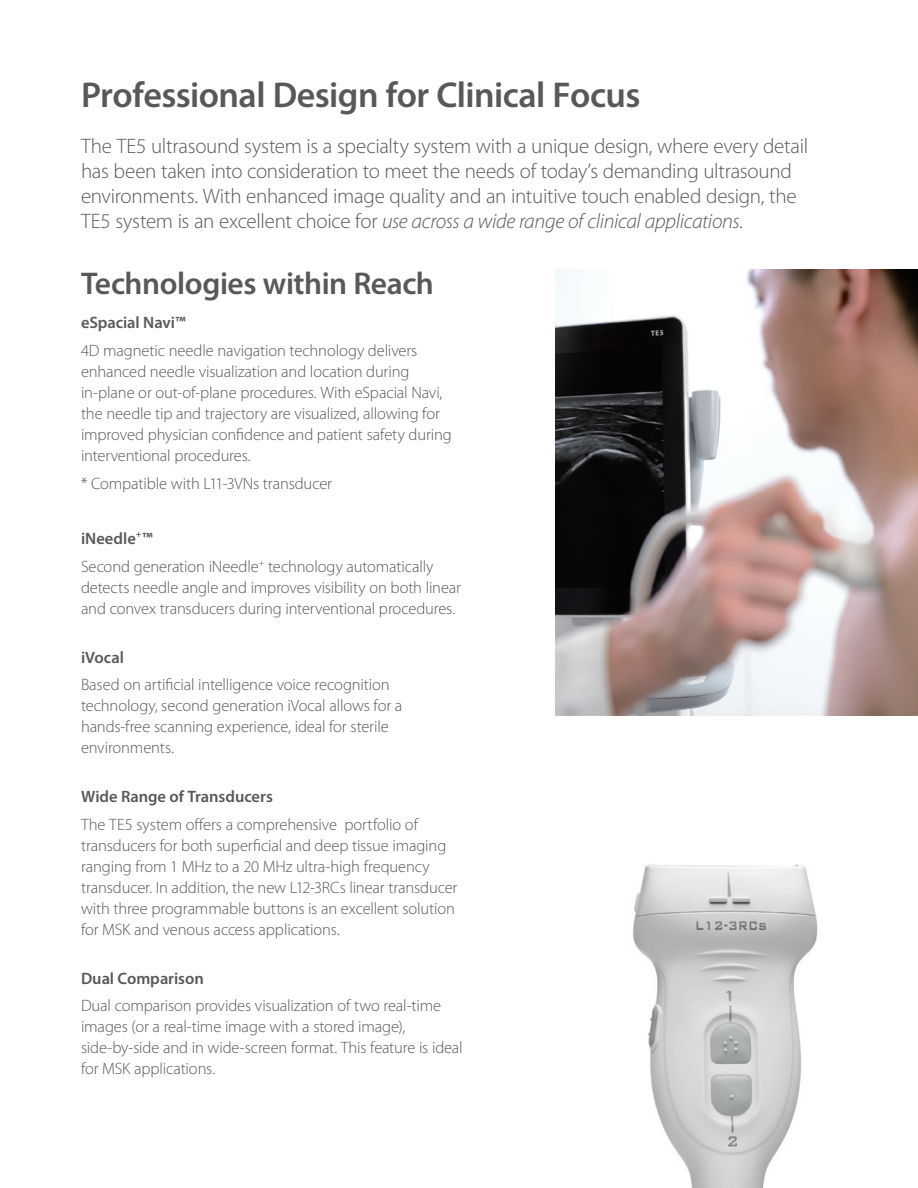
<style>
.page{position:relative;width:918px;height:1188px;background:#fff}
.page>*{position:absolute;margin:0;border:0;box-sizing:border-box;transform-origin:0 0}
.t1{font:600 36px "Myriad Pro";letter-spacing:-.015em;color:#57585a}
.t2{font:600 31.5px "Myriad Pro";letter-spacing:-.015em;color:#57585a}
.t3{font:300 21px/25.2px "Myriad Pro";letter-spacing:-.015em;color:#57585a}
.t4{font:300 16.5px/21px "Myriad Pro";letter-spacing:-.01em;color:#57585a}
.t5{font:600 16.5px "Myriad Pro";color:#57585a}
.s1{font-style:italic}
</style>
<div class="page">
<img style="left:556px;top:270px;width:362px;height:446px">
<img style="left:632px;top:864px;width:186px;height:324px">
<p class="t1" style="left:81px;top:72px;width:561px">Professional Design for Clinical Focus</p>
<p class="t3" style="left:81px;top:133px;width:729px">The TE5 ultrasound system is a specialty system with a unique design, where every detail has been taken into consideration to meet the needs of today’s demanding ultrasound environments. With enhanced image quality and an intuitive touch enabled design, the TE5 system is an excellent choice for <span class="s1">use across a wide range of clinical applications.</span></p>
<p class="t2" style="left:81px;top:263px;width:354px">Technologies within Reach</p>
<p class="t5" style="left:81px;top:312px;width:106px">eSpacial Navi™</p>
<p class="t4" style="left:81px;top:340px;width:372px">4D magnetic needle navigation technology delivers enhanced needle visualization and location during in-plane or out-of-plane procedures. With eSpacial Navi, the needle tip and trajectory are visualized, allowing for improved physician confidence and patient safety during interventional procedures.</p>
<p class="t4" style="left:81px;top:473px;width:253px">* Compatible with L11-3VNs transducer</p>
<p class="t5" style="left:81px;top:528px;width:73px">iNeedle<sup>+</sup>™</p>
<p class="t4" style="left:81px;top:556px;width:382px">Second generation iNeedle<sup>+</sup> technology automatically detects needle angle and improves visibility on both linear and convex transducers during interventional procedures.</p>
<p class="t5" style="left:81px;top:647px;width:44px">iVocal</p>
<p class="t4" style="left:81px;top:675px;width:323px">Based on artificial intelligence voice recognition technology, second generation iVocal allows for a hands-free scanning experience, ideal for sterile environments.</p>
<p class="t5" style="left:81px;top:786px;width:194px">Wide Range of Transducers</p>
<p class="t4" style="left:81px;top:814px;width:378px">The TE5 system offers a comprehensive portfolio of transducers for both superficial and deep tissue imaging ranging from 1 MHz to a 20 MHz ultra-high frequency transducer. In addition, the new L12-3RCs linear transducer with three programmable buttons is an excellent solution for MSK and venous access applications.</p>
<p class="t5" style="left:81px;top:968px;width:124px">Dual Comparison</p>
<p class="t4" style="left:81px;top:996px;width:383px">Dual comparison provides visualization of two real-time images (or a real-time image with a stored image), side-by-side and in wide-screen format. This feature is ideal for MSK applications.</p>
</div>
